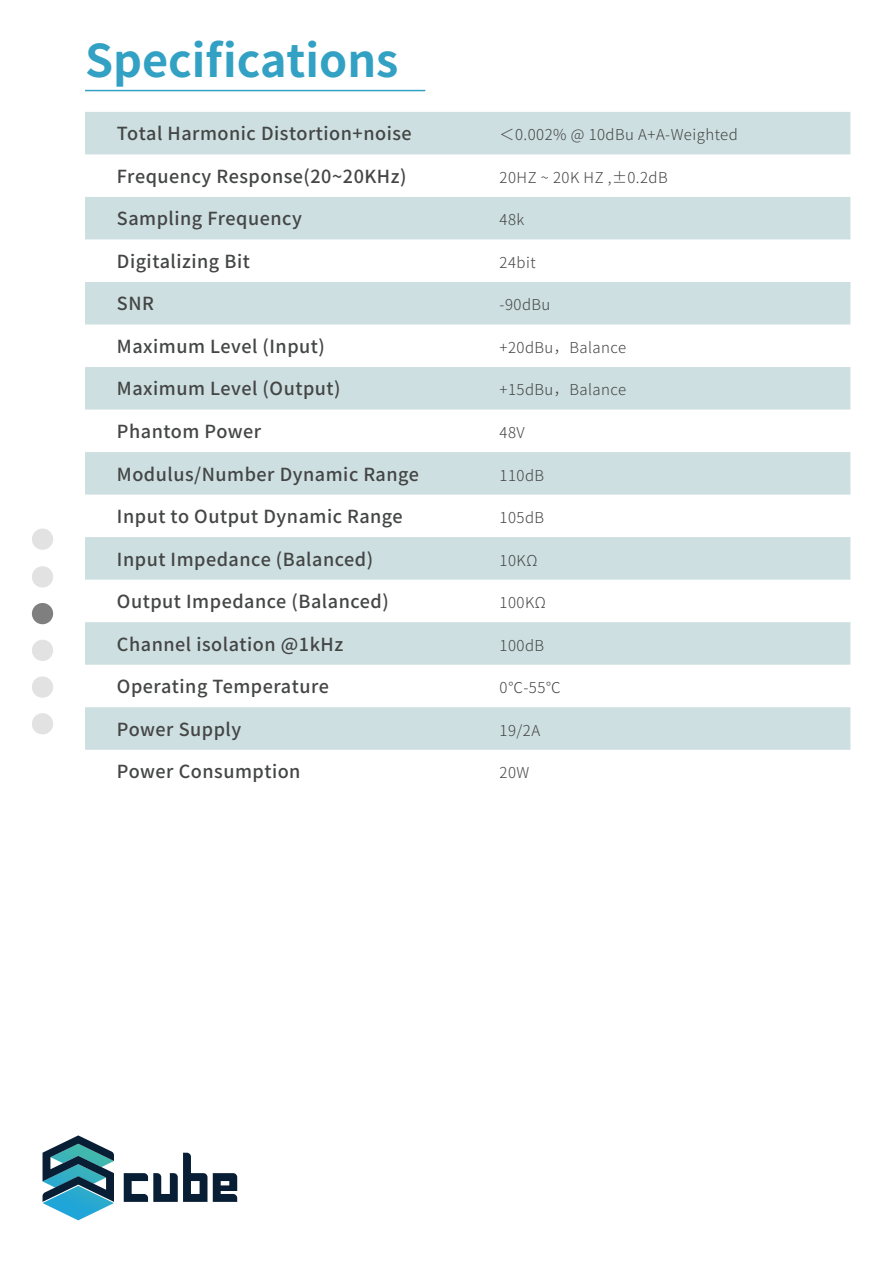
<style>
.page{position:relative;width:893px;height:1263px;background:#fff}
.page>*{position:absolute;margin:0;border:0;box-sizing:border-box;transform-origin:0 0}
.t1{font:700 45px "Gen Shin Gothic";color:#32a1c3}
.t2{font:500 18px "Gen Shin Gothic";letter-spacing:.03em;color:#444545}
.t3{font:300 15px "Gen Shin Gothic";letter-spacing:.03em;color:#444545}
</style>
<div class="page">
<div style="left:85px;top:112px;width:765px;height:42px;background:#cddfe0"></div>
<div style="left:85px;top:197px;width:765px;height:42px;background:#cddfe0"></div>
<div style="left:85px;top:367px;width:765px;height:43px;background:#cddfe0"></div>
<div style="left:85px;top:452px;width:765px;height:43px;background:#cddfe0"></div>
<div style="left:85px;top:537px;width:765px;height:43px;background:#cddfe0"></div>
<div style="left:85px;top:282px;width:765px;height:42px;background:#cddfe0"></div>
<div style="left:85px;top:622px;width:765px;height:43px;background:#cddfe0"></div>
<div style="left:85px;top:707px;width:765px;height:43px;background:#cddfe0"></div>
<svg style="left:43px;top:1135px;width:71px;height:85px"></svg>
<svg style="left:213px;top:1173px;width:24px;height:29px"></svg>
<svg style="left:124px;top:1153px;width:83px;height:49px"></svg>
<div style="left:32px;top:566px;width:21px;height:21px;background:#e2e2e2;border-radius:50%"></div>
<div style="left:32px;top:640px;width:21px;height:21px;background:#e2e2e2;border-radius:50%"></div>
<div style="left:32px;top:603px;width:21px;height:21px;background:#7f7f80;border-radius:50%"></div>
<div style="left:32px;top:529px;width:21px;height:21px;background:#e2e2e2;border-radius:50%"></div>
<div style="left:32px;top:676px;width:21px;height:22px;background:#e2e2e2;border-radius:50%"></div>
<div style="left:32px;top:713px;width:21px;height:21px;background:#e2e2e2;border-radius:50%"></div>
<hr style="left:85px;top:90px;width:340px;height:1px;background:#32a1c3">
<h1 class="t1" style="left:85px;top:26px;width:315px">Specifications</h1>
<p class="t2" style="left:117px;top:121px;width:296px">Total Harmonic Distortion+noise</p>
<p class="t3" style="left:500px;top:124px;width:240px">＜0.002% @ 10dBu A+A-Weighted</p>
<p class="t2" style="left:117px;top:163px;width:291px">Frequency Response(20~20KHz)</p>
<p class="t3" style="left:500px;top:167px;width:170px">20HZ ~ 20K HZ ,±0.2dB</p>
<p class="t2" style="left:117px;top:205px;width:187px">Sampling Frequency</p>
<p class="t3" style="left:500px;top:209px;width:26px">48k</p>
<p class="t2" style="left:117px;top:248px;width:134px">Digitalizing Bit</p>
<p class="t3" style="left:500px;top:252px;width:37px">24bit</p>
<p class="t2" style="left:117px;top:291px;width:38px">SNR</p>
<p class="t3" style="left:500px;top:294px;width:52px">-90dBu</p>
<p class="t2" style="left:117px;top:333px;width:210px">Maximum Level (Input)</p>
<p class="t3" style="left:500px;top:337px;width:128px">+20dBu，Balance</p>
<p class="t2" style="left:117px;top:376px;width:225px">Maximum Level (Output)</p>
<p class="t3" style="left:500px;top:379px;width:128px">+15dBu，Balance</p>
<p class="t2" style="left:117px;top:418px;width:146px">Phantom Power</p>
<p class="t3" style="left:500px;top:422px;width:27px">48V</p>
<p class="t2" style="left:117px;top:461px;width:304px">Modulus/Number Dynamic Range</p>
<p class="t3" style="left:500px;top:464px;width:46px">110dB</p>
<p class="t2" style="left:117px;top:503px;width:287px">Input to Output Dynamic Range</p>
<p class="t3" style="left:500px;top:507px;width:46px">105dB</p>
<p class="t2" style="left:117px;top:546px;width:258px">Input Impedance (Balanced)</p>
<p class="t3" style="left:500px;top:549px;width:39px">10KΩ</p>
<p class="t2" style="left:117px;top:588px;width:273px">Output Impedance (Balanced)</p>
<p class="t3" style="left:500px;top:592px;width:48px">100KΩ</p>
<p class="t2" style="left:117px;top:631px;width:228px">Channel isolation @1kHz</p>
<p class="t3" style="left:500px;top:635px;width:46px">100dB</p>
<p class="t2" style="left:117px;top:673px;width:213px">Operating Temperature</p>
<p class="t3" style="left:500px;top:677px;width:63px">0℃-55℃</p>
<p class="t2" style="left:117px;top:716px;width:126px">Power Supply</p>
<p class="t3" style="left:500px;top:719px;width:42px">19/2A</p>
<p class="t2" style="left:117px;top:758px;width:185px">Power Consumption</p>
<p class="t3" style="left:500px;top:762px;width:31px">20W</p>
</div>
